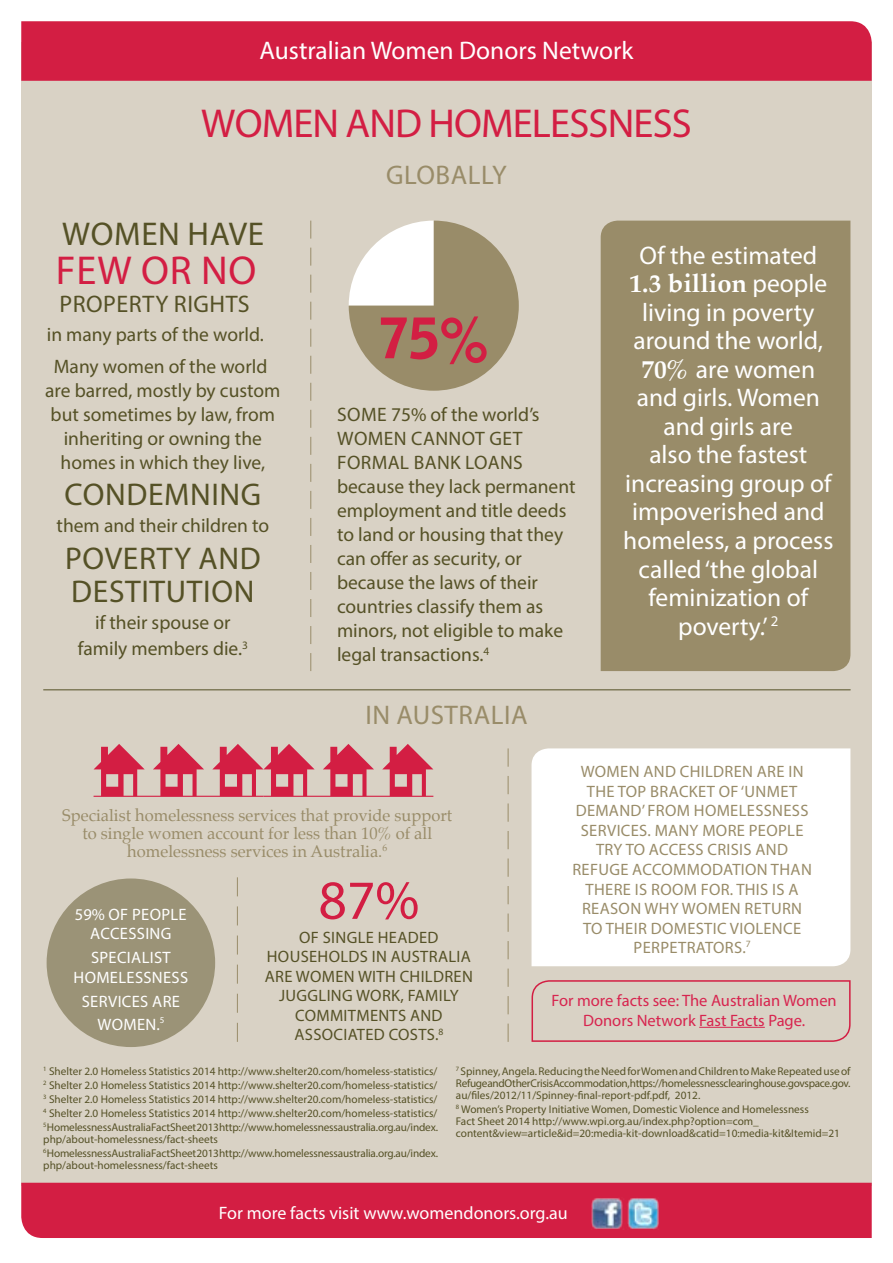
<style>
.page{position:relative;width:893px;height:1263px;background:#fff}
.page>*{position:absolute;margin:0;border:0;box-sizing:border-box;transform-origin:0 0}
.t1{font:55.5px "Myriad Pro";color:#d31e43}
.t2{font:40.5px "Myriad Pro";letter-spacing:-.02em;color:#d31e43}
.t3{font:33px "Myriad Pro";letter-spacing:.02em;color:#555126}
.t4{font:31.5px/33px "Myriad Pro";letter-spacing:.02em;color:#555126}
.t5{font:27px "Myriad Pro";letter-spacing:.02em;color:#998c69}
.t6{font:25.5px/28.5px "Myriad Pro";color:#fff;text-align:center}
.t7{font:700 25.5px "Palatino";color:#fff}
.t8{font:24px "Myriad Pro";letter-spacing:.02em;color:#555126}
.t9{font:19.5px/24px "Myriad Pro";color:#555126;text-align:center}
.t10{font:18px "Myriad Pro";color:#fff}
.t11{font:16.5px/19.5px "Myriad Pro";letter-spacing:.02em;color:#998c69;text-align:center}
.t12{font:16.5px/18px "Palatino";color:#998c69;text-align:center}
.t13{font:16.5px/19.5px "Myriad Pro";letter-spacing:.02em;color:#555126;text-align:center}
.t14{font:16.5px/19.5px "Myriad Pro";color:#d7254f;text-align:center}
.t15{font:16.5px/19.5px "Myriad Pro";letter-spacing:.02em;color:#fff;text-align:center}
.t16{font:11.25px/14.1px "Myriad Pro";color:#555126;text-align:justify}
.t17{font:9px "Myriad Pro";color:#fff}
.s1{font-family:"Myriad Pro";font-weight:400}
.s2{font-family:"Palatino";font-weight:700}
</style>
<div class="page">
<div style="left:21px;top:43px;width:851px;height:1143px;background:#d9d2c5"></div>
<div style="left:531px;top:748px;width:319px;height:218px;background:#fff"></div>
<div style="left:21px;top:1183px;width:851px;height:55px;background:#d31e43"></div>
<div style="left:21px;top:21px;width:851px;height:60px;background:#d31e43"></div>
<img style="left:592px;top:1197px;width:66px;height:32px">
<svg style="left:531px;top:980px;width:320px;height:62px"></svg>
<hr style="left:699px;top:1027px;width:66px;height:1px;background:#d7254f">
<svg style="left:237px;top:877px;width:1px;height:165px"></svg>
<svg style="left:508px;top:748px;width:1px;height:294px"></svg>
<svg style="left:310px;top:221px;width:1px;height:450px"></svg>
<div style="left:601px;top:221px;width:249px;height:450px;background:#998c69"></div>
<div style="left:45px;top:876px;width:172px;height:173px;background:#9b9377;border-radius:50%"></div>
<div style="left:42px;top:874px;width:177px;height:177px;border:4px solid #d9d2c5;border-radius:50%"></div>
<svg style="left:349px;top:221px;width:170px;height:170px"></svg>
<svg style="left:94px;top:744px;width:51px;height:52px"></svg>
<svg style="left:153px;top:744px;width:51px;height:52px"></svg>
<hr style="left:94px;top:796px;width:169px;height:1px;background:#d31e43">
<svg style="left:212px;top:744px;width:103px;height:52px"></svg>
<svg style="left:323px;top:744px;width:51px;height:52px"></svg>
<svg style="left:382px;top:744px;width:51px;height:52px"></svg>
<hr style="left:263px;top:796px;width:170px;height:1px;background:#d31e43">
<hr style="left:43px;top:689px;width:808px;height:1px;background:#555126">
<h3 class="t6" style="left:260px;top:36px;width:375px">Australian Women Donors Network</h3>
<h2 class="t2" style="left:201px;top:98px;width:492px">WOMEN AND HOMELESSNESS</h2>
<h3 class="t3" style="left:62px;top:214px;width:204px">WOMEN HAVE</h3>
<h2 class="t2" style="left:56px;top:245px;width:202px">FEW OR NO</h2>
<h3 class="t8" style="left:59px;top:289px;width:192px">PROPERTY RIGHTS</h3>
<h3 class="t9" style="left:47px;top:317px;width:222px;line-height:32.5px">in many parts of the world.<br>Many women of the world</h3>
<h3 class="t9" style="left:45px;top:378px;width:237px">are barred, mostly by custom but sometimes by law, from inheriting or owning the homes in which they live,</h3>
<h3 class="t4" style="left:64px;top:477px;width:198px">CONDEMNING</h3>
<h3 class="t9" style="left:57px;top:513px;width:214px">them and their children to</h3>
<h3 class="t4" style="left:65px;top:541px;width:197px">POVERTY AND<br>DESTITUTION</h3>
<h3 class="t9" style="left:78px;top:608px;width:172px;line-height:26.7px">if their spouse or family members die.<sup>3</sup></h3>
<h3 class="t5" style="left:386px;top:158px;width:122px">GLOBALLY</h3>
<p class="t9" style="left:337px;top:402px;width:240px;text-align:left">SOME 75% of the world’s<br>WOMEN CANNOT GET<br>FORMAL BANK LOANS because they lack permanent employment and title deeds to land or housing that they can offer as security, or because the laws of their countries classify them as minors, not eligible to make legal transactions.<sup>4</sup></p>
<h3 class="t5" style="left:365px;top:698px;width:164px">IN AUSTRALIA</h3>
<h3 class="t6" style="left:639px;top:241px;width:179px">Of the estimated</h3>
<h3 class="t7" style="left:630px;top:262px;width:199px">1.3 billion <span class="s1">people</span></h3>
<h3 class="t6" style="left:623px;top:298px;width:212px">living in poverty around the world,<br><span class="s2">70%</span> are women and girls. Women and girls are<br>also the fastest increasing group of impoverished and homeless, a process called ‘the global feminization of poverty.’ <sup>2</sup></h3>
<h3 class="t12" style="left:62px;top:806px;width:392px">Specialist homelessness services that provide support to single women account for less than 10% of all homelessness services in Australia.<sup>6</sup></h3>
<h3 class="t15" style="left:75px;top:904px;width:113px">59% OF PEOPLE<br>ACCESSING</h3>
<h3 class="t15" style="left:74px;top:948px;width:116px">SPECIALIST<br>HOMELESSNESS</h3>
<h3 class="t15" style="left:82px;top:989px;width:100px;line-height:23.7px">SERVICES ARE<br>WOMEN.</h3>
<p class="t17" style="left:160px;top:1014px;width:6px">5</p>
<h1 class="t1" style="left:318px;top:866px;width:102px">87%</h1>
<h3 class="t13" style="left:265px;top:927px;width:209px">OF SINGLE HEADED<br>HOUSEHOLDS IN AUSTRALIA<br>ARE WOMEN WITH CHILDREN<br>JUGGLING WORK, FAMILY<br>COMMITMENTS AND<br>ASSOCIATED COSTS.<sup>8</sup></h3>
<p class="t11" style="left:572px;top:762px;width:241px">WOMEN AND CHILDREN ARE IN<br>THE TOP BRACKET OF ‘UNMET<br>DEMAND’ FROM HOMELESSNESS<br>SERVICES. MANY MORE PEOPLE<br>TRY TO ACCESS CRISIS AND<br>REFUGE ACCOMMODATION THAN<br>THERE IS ROOM FOR. THIS IS A<br>REASON WHY WOMEN RETURN<br>TO THEIR DOMESTIC VIOLENCE<br>PERPETRATORS.<sup>7</sup></p>
<h3 class="t14" style="left:552px;top:990px;width:287px">For more facts see: The Australian Women<br>Donors Network Fast Facts Page.</h3>
<p class="t16" style="left:43px;top:1063px;width:396px"><sup>1</sup> Shelter 2.0 Homeless Statistics 2014 http://www.shelter20.com/homeless-statistics/ <sup>2</sup> Shelter 2.0 Homeless Statistics 2014 http://www.shelter20.com/homeless-statistics/ <sup>3</sup> Shelter 2.0 Homeless Statistics 2014 http://www.shelter20.com/homeless-statistics/ <sup>4</sup> Shelter 2.0 Homeless Statistics 2014 http://www.shelter20.com/homeless-statistics/ <sup>5</sup> Homelessness Australia Fact Sheet 2013 http://www.homelessnessaustralia.org.au/index.</p>
<p class="t16" style="left:43px;top:1132px;width:396px">php/about-homelessness/fact-sheets<br><sup>6</sup> Homelessness Australia Fact Sheet 2013 http://www.homelessnessaustralia.org.au/index.</p>
<p class="t16" style="left:43px;top:1158px;width:176px">php/about-homelessness/fact-sheets</p>
<p class="t16" style="left:456px;top:1064px;width:396px;line-height:12px"><sup>7</sup> Spinney, Angela. Reducing the Need for Women and Children to Make Repeated use of Refuge and Other Crisis Accommodation, https://homelessnessclearinghouse.govspace.gov. au/files/2012/11/Spinney-final-report-pdf.pdf, 2012.</p>
<p class="t16" style="left:456px;top:1103px;width:386px;line-height:12px;text-align:left"><sup>8</sup> Women’s Property Initiative Women, Domestic Violence and Homelessness<br>Fact Sheet 2014 http://www.wpi.org.au/index.php?option=com_ content&amp;view=article&amp;id=20:media-kit-download&amp;catid=10:media-kit&amp;Itemid=21</p>
<h3 class="t10" style="left:219px;top:1201px;width:350px">For more facts visit www.womendonors.org.au</h3>
</div>
